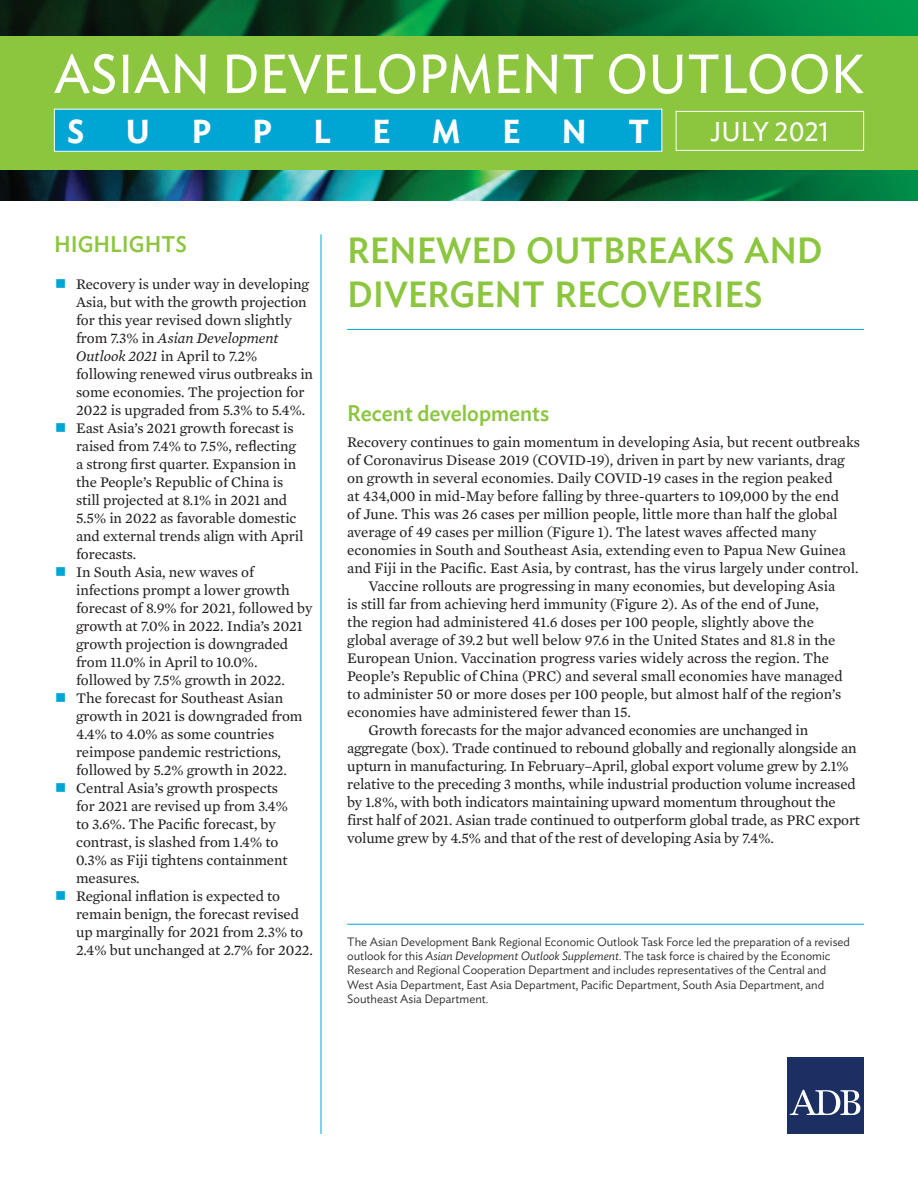
<style>
.page{position:relative;width:918px;height:1188px;background:#fff}
.page>*{position:absolute;margin:0;border:0;box-sizing:border-box;transform-origin:0 0}
.t1{font:54.3px "Ideal Sans";color:#fff;scale:.95 1}
.t2{font:500 36.15px/43.3px "Ideal Sans";letter-spacing:-.005em;color:#8bc63e}
.t3{font:600 33px "Ideal Sans";color:#fff;scale:.95 1}
.t4{font:27px "Ideal Sans";color:#fff;scale:.95 1}
.t5{font:500 22.5px "Ideal Sans";color:#8bc63e;scale:.95 1}
.t6{font:15px/18px "Mercury Text G2";letter-spacing:-.005em;color:#231f20}
.t7{font:300 12px/14.4px "Ideal Sans";color:#231f20}
.s1{font-style:italic}
</style>
<div class="page">
<img style="left:0;top:0;width:918px;height:200px">
<div style="left:0;top:36px;width:918px;height:134px;background:#8bc63e"></div>
<hr style="left:321px;top:234px;width:1px;height:900px;background:#00a6d3">
<hr style="left:347px;top:924px;width:517px;height:1px;background:#00a6d3">
<div style="left:788px;top:1058px;width:76px;height:76px;background:#1b2f62"></div>
<svg style="left:790px;top:1090px;width:70px;height:25px"></svg>
<hr style="left:347px;top:329px;width:517px;height:1px;background:#00a6d3">
<div style="left:54px;top:109px;width:608px;height:42px;background:#00a6d3"></div>
<div style="left:54px;top:109px;width:608px;height:43px;border:1px solid #fff"></div>
<div style="left:676px;top:111px;width:188px;height:40px;border:1px solid #fff"></div>
<h1 class="t1" style="left:54px;top:33px;width:854px">ASIAN DEVELOPMENT OUTLOOK</h1>
<h3 class="t3" style="left:67px;top:106px;width:20px">S</h3>
<h3 class="t3" style="left:126px;top:106px;width:27px">U</h3>
<h3 class="t3" style="left:192px;top:106px;width:22px">P</h3>
<h3 class="t3" style="left:253px;top:106px;width:22px">P</h3>
<h3 class="t3" style="left:313px;top:106px;width:20px">L</h3>
<h3 class="t3" style="left:372px;top:106px;width:20px">E</h3>
<h3 class="t3" style="left:432px;top:106px;width:32px">M</h3>
<h3 class="t3" style="left:502px;top:106px;width:20px">E</h3>
<h3 class="t3" style="left:562px;top:106px;width:28px">N</h3>
<h3 class="t3" style="left:628px;top:106px;width:23px">T</h3>
<h3 class="t4" style="left:711px;top:111px;width:126px">JULY 2021</h3>
<h3 class="t5" style="left:54px;top:227px;width:141px">HIGHLIGHTS</h3>
<p class="t6" style="left:76px;top:274px;width:239px">Recovery is under way in developing<br>Asia, but with the growth projection for this year revised down slightly from 7.3% in <span class="s1">Asian Development<br>Outlook 2021</span> in April to 7.2% following renewed virus outbreaks in some economies. The projection for<br>2022 is upgraded from 5.3% to 5.4%.<br>East Asia’s 2021 growth forecast is raised from 7.4% to 7.5%, reflecting<br>a strong first quarter. Expansion in the People’s Republic of China is<br>still projected at 8.1% in 2021 and<br>5.5% in 2022 as favorable domestic and external trends align with April forecasts.<br>In South Asia, new waves of infections prompt a lower growth forecast of 8.9% for 2021, followed by growth at 7.0% in 2022. India’s 2021 growth projection is downgraded from 11.0% in April to 10.0%. followed by 7.5% growth in 2022.<br>The forecast for Southeast Asian growth in 2021 is downgraded from<br>4.4% to 4.0% as some countries reimpose pandemic restrictions, followed by 5.2% growth in 2022.<br>Central Asia’s growth prospects<br>for 2021 are revised up from 3.4%<br>to 3.6%. The Pacific forecast, by contrast, is slashed from 1.4% to<br>0.3% as Fiji tightens containment measures.<br>Regional inflation is expected to remain benign, the forecast revised up marginally for 2021 from 2.3% to<br>2.4% but unchanged at 2.7% for 2022.</p>
<h2 class="t2" style="left:347px;top:226px;width:477px">RENEWED OUTBREAKS AND<br>DIVERGENT RECOVERIES</h2>
<h3 class="t5" style="left:347px;top:396px;width:214px">Recent developments</h3>
<p class="t6" style="left:347px;top:433px;width:514px">Recovery continues to gain momentum in developing Asia, but recent outbreaks</p>
<p class="t6" style="left:347px;top:451px;width:499px">of Coronavirus Disease 2019 (COVID-19), driven in part by new variants, drag</p>
<p class="t6" style="left:347px;top:469px;width:487px">on growth in several economies. Daily COVID-19 cases in the region peaked</p>
<p class="t6" style="left:347px;top:487px;width:493px">at 434,000 in mid-May before falling by three-quarters to 109,000 by the end</p>
<p class="t6" style="left:347px;top:505px;width:492px">of June. This was 26 cases per million people, little more than half the global</p>
<p class="t6" style="left:347px;top:523px;width:471px">average of 49 cases per million (Figure 1). The latest waves affected many</p>
<p class="t6" style="left:347px;top:541px;width:500px">economies in South and Southeast Asia, extending even to Papua New Guinea</p>
<p class="t6" style="left:347px;top:559px;width:513px">and Fiji in the Pacific. East Asia, by contrast, has the virus largely under control.</p>
<p class="t6" style="left:369px;top:577px;width:468px">Vaccine rollouts are progressing in many economies, but developing Asia</p>
<p class="t6" style="left:347px;top:595px;width:473px">is still far from achieving herd immunity (Figure 2). As of the end of June,</p>
<p class="t6" style="left:347px;top:613px;width:468px">the region had administered 41.6 doses per 100 people, slightly above the</p>
<p class="t6" style="left:347px;top:631px;width:490px">global average of 39.2 but well below 97.6 in the United States and 81.8 in the</p>
<p class="t6" style="left:347px;top:649px;width:483px">European Union. Vaccination progress varies widely across the region. The</p>
<p class="t6" style="left:347px;top:667px;width:497px">People’s Republic of China (PRC) and several small economies have managed</p>
<p class="t6" style="left:347px;top:685px;width:495px">to administer 50 or more doses per 100 people, but almost half of the region’s</p>
<p class="t6" style="left:347px;top:703px;width:285px">economies have administered fewer than 15.</p>
<p class="t6" style="left:369px;top:721px;width:441px">Growth forecasts for the major advanced economies are unchanged in</p>
<p class="t6" style="left:347px;top:739px;width:511px">aggregate (box). Trade continued to rebound globally and regionally alongside an</p>
<p class="t6" style="left:347px;top:757px;width:503px">upturn in manufacturing. In February–April, global export volume grew by 2.1%</p>
<p class="t6" style="left:347px;top:775px;width:510px">relative to the preceding 3 months, while industrial production volume increased</p>
<p class="t6" style="left:347px;top:793px;width:490px">by 1.8%, with both indicators maintaining upward momentum throughout the</p>
<p class="t6" style="left:347px;top:811px;width:514px">first half of 2021. Asian trade continued to outperform global trade, as PRC export</p>
<p class="t6" style="left:347px;top:829px;width:428px">volume grew by 4.5% and that of the rest of developing Asia by 7.4%.</p>
<p class="t7" style="left:347px;top:933px;width:504px">The Asian Development Bank Regional Economic Outlook Task Force led the preparation of a revised outlook for this <span class="s1">Asian Development Outlook Supplement</span>. The task force is chaired by the Economic Research and Regional Cooperation Department and includes representatives of the Central and West Asia Department, East Asia Department, Pacific Department, South Asia Department, and Southeast Asia Department.</p>
</div>
